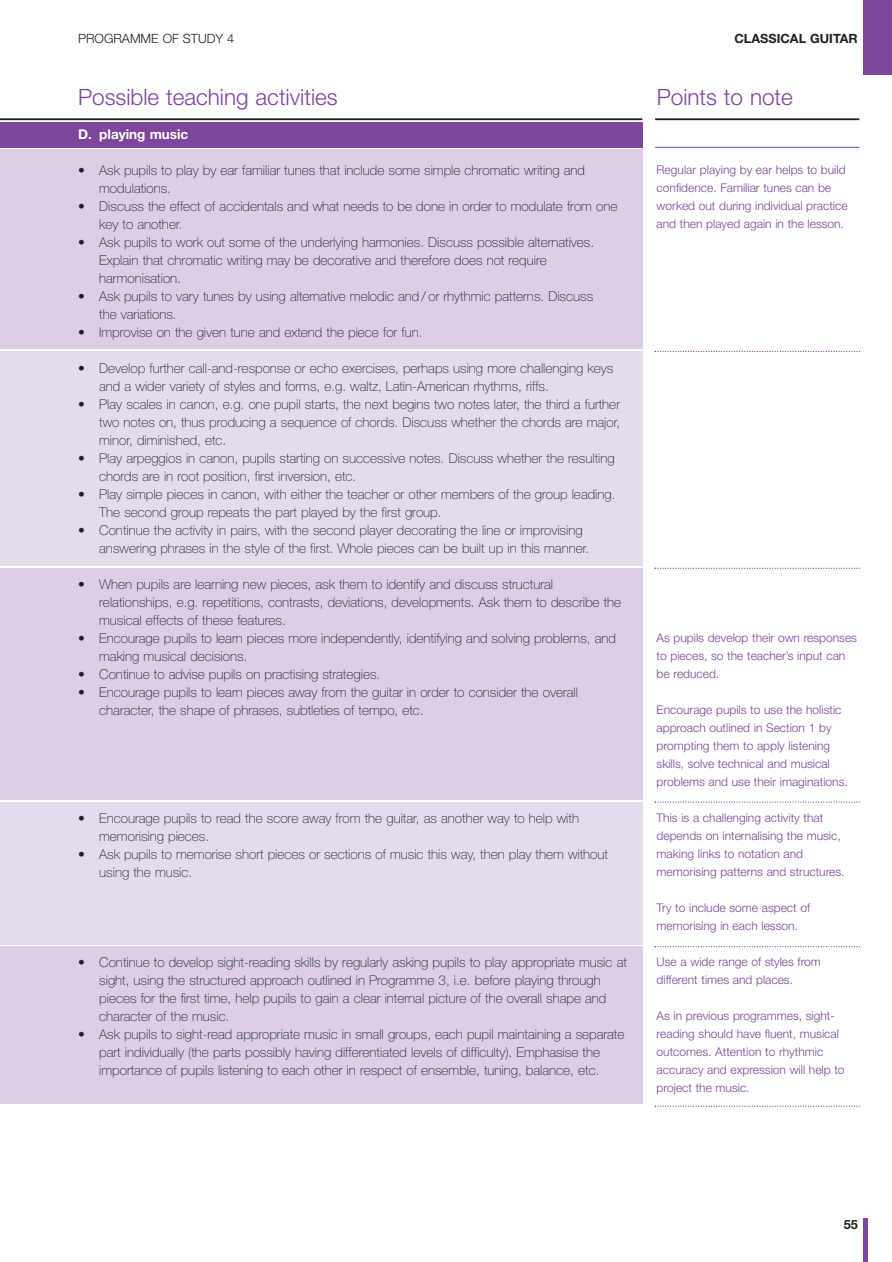
<style>
.page{position:relative;width:892px;height:1262px;background:#fff}
.page>*{position:absolute;margin:0;border:0;box-sizing:border-box;transform-origin:0 0}
.t1{font:300 22.5px "Helvetica Neue";color:#7d459b}
.t2{font:100 13.5px/18px "Helvetica Neue";color:#231f20}
.t3{font:700 13.5px "Helvetica Neue";color:#fff}
.t4{font:700 12.75px "Helvetica Neue";color:#231f20}
.t5{font:300 12.75px "Helvetica Neue";color:#231f20}
.t6{font:300 12px/18px "Helvetica Neue";color:#7d459b}
</style>
<div class="page">
<div style="left:0;top:149px;width:642px;height:200px;background:#dacfe6"></div>
<div style="left:0;top:351px;width:642px;height:215px;background:#e4dced"></div>
<div style="left:0;top:568px;width:642px;height:232px;background:#dacfe6"></div>
<div style="left:0;top:802px;width:642px;height:143px;background:#e4dced"></div>
<div style="left:0;top:947px;width:642px;height:157px;background:#dacfe6"></div>
<div style="left:0;top:122px;width:642px;height:25px;background:#7d459b"></div>
<div style="left:863px;top:0;width:28px;height:75px;background:#7d459b"></div>
<hr style="left:0;top:118px;width:642px;height:2px;background:#231f20">
<hr style="left:655px;top:118px;width:204px;height:2px;background:#231f20">
<svg style="left:654px;top:351px;width:205px;height:1px"></svg>
<svg style="left:654px;top:568px;width:205px;height:1px"></svg>
<svg style="left:654px;top:802px;width:205px;height:1px"></svg>
<svg style="left:654px;top:946px;width:205px;height:1px"></svg>
<svg style="left:654px;top:1106px;width:205px;height:1px"></svg>
<hr style="left:655px;top:147px;width:204px;height:1px;background:#7d459b">
<hr style="left:863px;top:1219px;width:4px;height:43px;background:#7d459b">
<p class="t5" style="left:78px;top:34px;width:158px">PROGRAMME OF STUDY 4</p>
<p class="t4" style="left:734px;top:34px;width:125px">CLASSICAL GUITAR</p>
<h1 class="t1" style="left:78px;top:89px;width:261px">Possible teaching activities</h1>
<h1 class="t1" style="left:656px;top:89px;width:138px">Points to note</h1>
<p class="t3" style="left:78px;top:130px;width:112px">D. playing music</p>
<p class="t2" style="left:99px;top:163px;width:487px;text-indent:-21px">• Ask pupils to play by ear familiar tunes that include some simple chromatic writing and modulations.</p>
<p class="t2" style="left:99px;top:199px;width:519px;text-indent:-21px">• Discuss the effect of accidentals and what needs to be done in order to modulate from one key to another.</p>
<p class="t2" style="left:99px;top:235px;width:496px;text-indent:-21px">• Ask pupils to work out some of the underlying harmonies. Discuss possible alternatives.<br>Explain that chromatic writing may be decorative and therefore does not require harmonisation.</p>
<p class="t2" style="left:99px;top:289px;width:495px;text-indent:-21px">• Ask pupils to vary tunes by using alternative melodic and / or rhythmic patterns. Discuss the variations.</p>
<p class="t2" style="left:78px;top:325px;width:346px">• Improvise on the given tune and extend the piece for fun.</p>
<p class="t2" style="left:99px;top:361px;width:515px;text-indent:-21px">• Develop further call-and-response or echo exercises, perhaps using more challenging keys and a wider variety of styles and forms, e.g. waltz, Latin-American rhythms, riffs.</p>
<p class="t2" style="left:99px;top:397px;width:522px;text-align:justify;text-indent:-21px">• Play scales in canon, e.g. one pupil starts, the next begins two notes later, the third a further two notes on, thus producing a sequence of chords. Discuss whether the chords are major, minor, diminished, etc.</p>
<p class="t2" style="left:99px;top:451px;width:517px;text-indent:-21px">• Play arpeggios in canon, pupils starting on successive notes. Discuss whether the resulting chords are in root position, first inversion, etc.</p>
<p class="t2" style="left:99px;top:487px;width:517px;text-indent:-21px">• Play simple pieces in canon, with either the teacher or other members of the group leading.<br>The second group repeats the part played by the first group.</p>
<p class="t2" style="left:99px;top:523px;width:491px;text-indent:-21px">• Continue the activity in pairs, with the second player decorating the line or improvising answering phrases in the style of the first. Whole pieces can be built up in this manner.</p>
<p class="t2" style="left:99px;top:577px;width:523px;text-indent:-21px">• When pupils are learning new pieces, ask them to identify and discuss structural relationships, e.g. repetitions, contrasts, deviations, developments. Ask them to describe the musical effects of these features.</p>
<p class="t2" style="left:99px;top:631px;width:518px;text-indent:-21px">• Encourage pupils to learn pieces more independently, identifying and solving problems, and making musical decisions.</p>
<p class="t2" style="left:78px;top:667px;width:304px">• Continue to advise pupils on practising strategies.</p>
<p class="t2" style="left:99px;top:685px;width:480px;text-indent:-21px">• Encourage pupils to learn pieces away from the guitar in order to consider the overall character, the shape of phrases, subtleties of tempo, etc.</p>
<p class="t6" style="left:656px;top:162px;width:192px">Regular playing by ear helps to build confidence. Familiar tunes can be worked out during individual practice and then played again in the lesson.</p>
<p class="t6" style="left:656px;top:630px;width:202px">As pupils develop their own responses to pieces, so the teacher’s input can be reduced.</p>
<p class="t6" style="left:656px;top:702px;width:193px">Encourage pupils to use the holistic approach outlined in Section 1 by prompting them to apply listening skills, solve technical and musical problems and use their imaginations.</p>
<p class="t6" style="left:656px;top:810px;width:189px">This is a challenging activity that depends on internalising the music, making links to notation and memorising patterns and structures.</p>
<p class="t6" style="left:656px;top:900px;width:155px">Try to include some aspect of memorising in each lesson.</p>
<p class="t6" style="left:656px;top:954px;width:166px">Use a wide range of styles from different times and places.</p>
<p class="t6" style="left:656px;top:1008px;width:189px">As in previous programmes, sight&shy;reading should have fluent, musical outcomes. Attention to rhythmic accuracy and expression will help to project the music.</p>
<p class="t2" style="left:99px;top:811px;width:481px;text-indent:-21px">• Encourage pupils to read the score away from the guitar, as another way to help with memorising pieces.</p>
<p class="t2" style="left:99px;top:847px;width:510px;text-indent:-21px">• Ask pupils to memorise short pieces or sections of music this way, then play them without using the music.</p>
<p class="t2" style="left:99px;top:955px;width:529px;text-indent:-21px">• Continue to develop sight-reading skills by regularly asking pupils to play appropriate music at sight, using the structured approach outlined in Programme 3, i.e. before playing through pieces for the first time, help pupils to gain a clear internal picture of the overall shape and character of the music.</p>
<p class="t2" style="left:78px;top:1027px;width:548px;text-align:center">• Ask pupils to sight-read appropriate music in small groups, each pupil maintaining a separate part individually (the parts possibly having differentiated levels of difficulty). Emphasise the importance of pupils listening to each other in respect of ensemble, tuning, balance, etc.</p>
<p class="t4" style="left:843px;top:1220px;width:16px">55</p>
</div>
